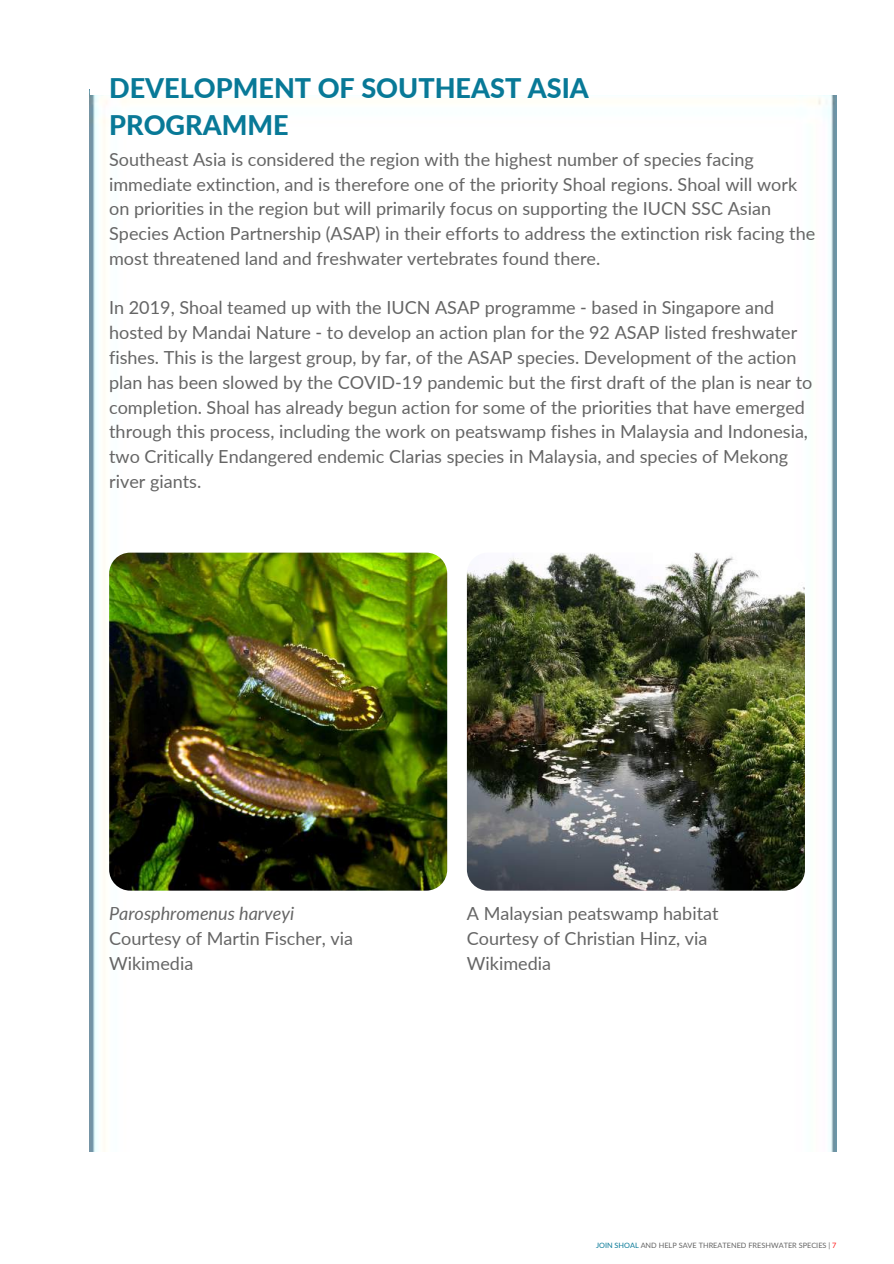
<style>
.page{position:relative;width:894px;height:1264px;background:#fff}
.page>*{position:absolute;margin:0;border:0;box-sizing:border-box;transform-origin:0 0}
.t1{font:800 27px/37.2px "Lato";color:#087997}
.t2{font:18px/24.8px "Lato";color:#656565}
.t3{font:italic 18px "Lato";color:#656565}
.t4{font:7.35px "Lato";color:#656565}
.s1{color:#087997}
.s2{color:#ff1616}
</style>
<div class="page">
<img style="left:89px;top:95px;width:747px;height:1056px">
<img style="left:109px;top:552px;width:338px;height:338px;border-radius:21px">
<img style="left:467px;top:552px;width:337px;height:338px;border-radius:21px">
<h1 class="t1" style="left:109px;top:68px;width:481px">DEVELOPMENT OF SOUTHEAST ASIA<br>PROGRAMME</h1>
<p class="t2" style="left:109px;top:146px;width:707px">Southeast Asia is considered the region with the highest number of species facing immediate extinction, and is therefore one of the priority Shoal regions. Shoal will work on priorities in the region but will primarily focus on supporting the IUCN SSC Asian Species Action Partnership (ASAP) in their efforts to address the extinction risk facing the most threatened land and freshwater vertebrates found there.</p>
<p class="t2" style="left:109px;top:295px;width:704px">In 2019, Shoal teamed up with the IUCN ASAP programme - based in Singapore and hosted by Mandai Nature - to develop an action plan for the 92 ASAP listed freshwater fishes. This is the largest group, by far, of the ASAP species. Development of the action plan has been slowed by the COVID-19 pandemic but the first draft of the plan is near to completion. Shoal has already begun action for some of the priorities that have emerged through this process, including the work on peatswamp fishes in Malaysia and Indonesia, two Critically Endangered endemic Clarias species in Malaysia, and species of Mekong river giants.</p>
<p class="t3" style="left:109px;top:902px;width:186px">Parosphromenus harveyi</p>
<p class="t2" style="left:109px;top:925px;width:245px">Courtesy of Martin Fischer, via<br>Wikimedia</p>
<p class="t2" style="left:467px;top:900px;width:253px">A Malaysian peatswamp habitat<br>Courtesy of Christian Hinz, via<br>Wikimedia</p>
<p class="t4" style="left:596px;top:1241px;width:242px"><span class="s1">JOIN SHOAL</span> AND HELP SAVE THREATENED FRESHWATER SPECIES | <span class="s2">7</span></p>
</div>
